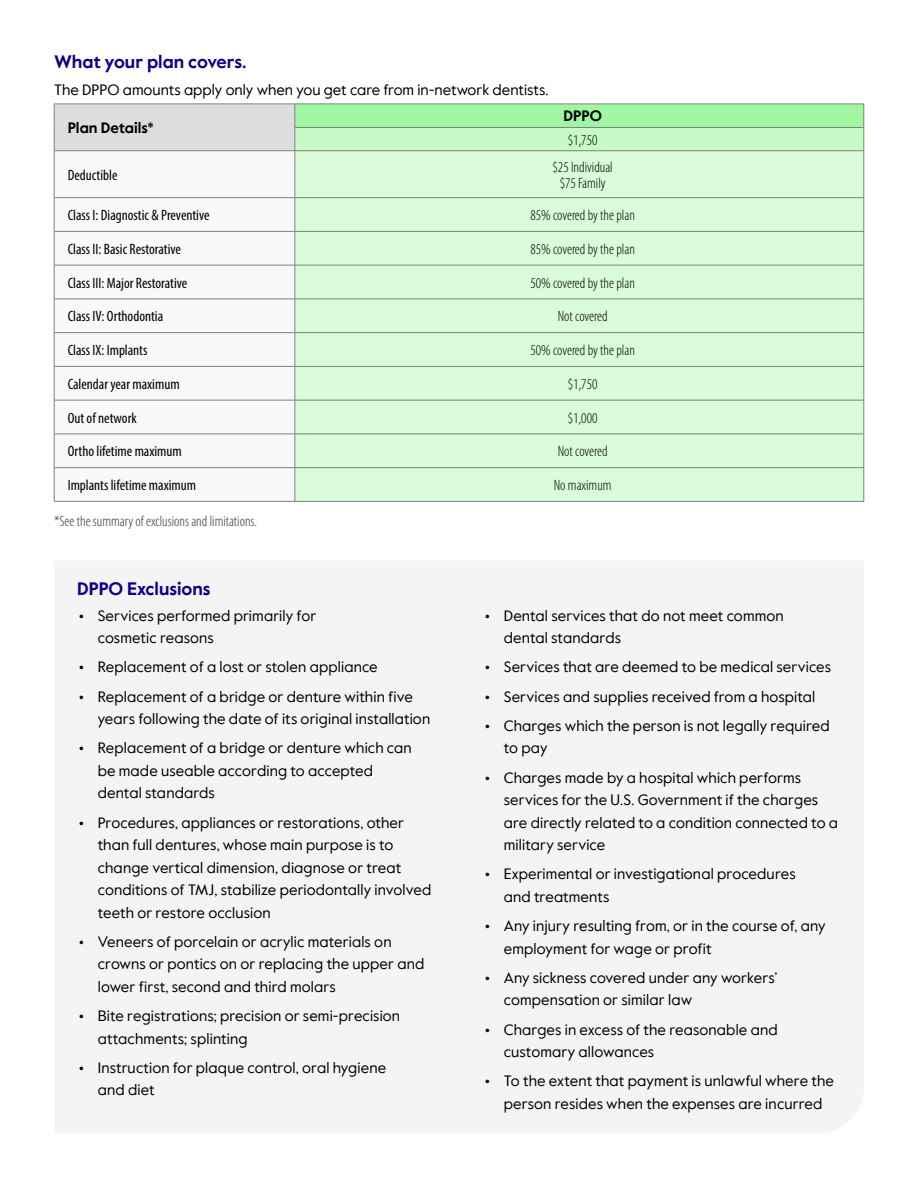
<style>
.page{position:relative;width:918px;height:1188px;background:#fff}
.page>*{position:absolute;margin:0;border:0;box-sizing:border-box;transform-origin:0 0}
.t1{font:700 18px "Value Sans Pro";color:#110081}
.t2{font:15px/22.5px "Value Sans Pro";letter-spacing:.01em;color:#000}
.t3{font:condensed 15px "Myriad Pro";color:#000}
.t4{font:300 condensed 15px/16.5px "Myriad Pro";color:#000;text-align:center}
.t5{font:300 condensed 15px "Myriad Pro";color:#333}
.t6{font:700 15px "Value Sans Pro";color:#000}
.s1{font-weight:700}
</style>
<div class="page">
<div style="left:54px;top:104px;width:241px;height:47px;background:#dcddde"></div>
<div style="left:295px;top:104px;width:569px;height:23px;background:#a1f7a1"></div>
<div style="left:295px;top:127px;width:569px;height:24px;background:#c7fac7"></div>
<svg style="left:55px;top:151px;width:240px;height:350px"></svg>
<div style="left:296px;top:151px;width:568px;height:350px;background:#dafcda"></div>
<hr style="left:54px;top:104px;width:241px;height:1px;background:#808080">
<hr style="left:295px;top:104px;width:569px;height:1px;background:#808080">
<svg style="left:54px;top:104px;width:1px;height:46px"></svg>
<hr style="left:295px;top:127px;width:569px;height:1px;background:#808080">
<svg style="left:295px;top:104px;width:1px;height:46px"></svg>
<svg style="left:864px;top:104px;width:1px;height:47px"></svg>
<hr style="left:54px;top:150px;width:241px;height:1px;background:#808080">
<hr style="left:54px;top:151px;width:1px;height:46px;background:#808080">
<hr style="left:295px;top:150px;width:569px;height:1px;background:#808080">
<hr style="left:295px;top:151px;width:1px;height:46px;background:#808080">
<hr style="left:864px;top:151px;width:1px;height:46px;background:#808080">
<hr style="left:54px;top:197px;width:241px;height:1px;background:#808080">
<hr style="left:54px;top:198px;width:1px;height:33px;background:#808080">
<hr style="left:295px;top:197px;width:569px;height:1px;background:#808080">
<hr style="left:295px;top:198px;width:1px;height:33px;background:#808080">
<hr style="left:864px;top:198px;width:1px;height:33px;background:#808080">
<hr style="left:54px;top:231px;width:241px;height:1px;background:#808080">
<hr style="left:54px;top:232px;width:1px;height:33px;background:#808080">
<hr style="left:295px;top:231px;width:569px;height:1px;background:#808080">
<hr style="left:295px;top:232px;width:1px;height:33px;background:#808080">
<hr style="left:864px;top:232px;width:1px;height:33px;background:#808080">
<hr style="left:54px;top:265px;width:241px;height:1px;background:#808080">
<hr style="left:54px;top:265px;width:1px;height:34px;background:#808080">
<hr style="left:295px;top:265px;width:569px;height:1px;background:#808080">
<hr style="left:295px;top:265px;width:1px;height:34px;background:#808080">
<hr style="left:864px;top:265px;width:1px;height:34px;background:#808080">
<hr style="left:54px;top:299px;width:241px;height:1px;background:#808080">
<hr style="left:54px;top:299px;width:1px;height:33px;background:#808080">
<hr style="left:295px;top:299px;width:569px;height:1px;background:#808080">
<hr style="left:295px;top:299px;width:1px;height:33px;background:#808080">
<hr style="left:864px;top:299px;width:1px;height:33px;background:#808080">
<hr style="left:54px;top:332px;width:241px;height:1px;background:#808080">
<hr style="left:54px;top:333px;width:1px;height:33px;background:#808080">
<hr style="left:295px;top:332px;width:569px;height:1px;background:#808080">
<hr style="left:295px;top:333px;width:1px;height:33px;background:#808080">
<hr style="left:864px;top:333px;width:1px;height:33px;background:#808080">
<hr style="left:54px;top:366px;width:241px;height:1px;background:#808080">
<hr style="left:54px;top:367px;width:1px;height:33px;background:#808080">
<hr style="left:295px;top:366px;width:569px;height:1px;background:#808080">
<hr style="left:54px;top:400px;width:1px;height:34px;background:#808080">
<hr style="left:295px;top:367px;width:1px;height:33px;background:#808080">
<hr style="left:864px;top:367px;width:1px;height:33px;background:#808080">
<hr style="left:295px;top:400px;width:1px;height:34px;background:#808080">
<hr style="left:864px;top:400px;width:1px;height:34px;background:#808080">
<hr style="left:54px;top:400px;width:241px;height:1px;background:#808080">
<hr style="left:295px;top:400px;width:569px;height:1px;background:#808080">
<hr style="left:54px;top:434px;width:241px;height:1px;background:#808080">
<hr style="left:54px;top:434px;width:1px;height:33px;background:#808080">
<hr style="left:295px;top:434px;width:569px;height:1px;background:#808080">
<hr style="left:295px;top:434px;width:1px;height:33px;background:#808080">
<hr style="left:864px;top:434px;width:1px;height:33px;background:#808080">
<hr style="left:54px;top:467px;width:241px;height:1px;background:#808080">
<hr style="left:54px;top:468px;width:1px;height:33px;background:#808080">
<hr style="left:295px;top:467px;width:569px;height:1px;background:#808080">
<hr style="left:295px;top:468px;width:1px;height:33px;background:#808080">
<hr style="left:864px;top:468px;width:1px;height:33px;background:#808080">
<hr style="left:54px;top:501px;width:241px;height:1px;background:#808080">
<hr style="left:295px;top:501px;width:569px;height:1px;background:#808080">
<div style="left:54px;top:561px;width:810px;height:573px;background:#f4f4f4"></div>
<p class="t1" style="left:54px;top:51px;width:194px">What your plan covers.</p>
<p class="t2" style="left:54px;top:79px;width:496px">The DPPO amounts apply only when you get care from in-network dentists.</p>
<p class="t6" style="left:68px;top:119px;width:88px">Plan Details*</p>
<p class="t6" style="left:563px;top:107px;width:40px">DPPO</p>
<p class="t4" style="left:568px;top:132px;width:31px">$1,750</p>
<p class="t3" style="left:68px;top:166px;width:51px">Deductible</p>
<p class="t4" style="left:553px;top:159px;width:62px">$25 Individual $75 Family</p>
<p class="t3" style="left:68px;top:206px;width:143px">Class I: Diagnostic &amp; Preventive</p>
<p class="t4" style="left:530px;top:207px;width:106px">85% covered by the plan</p>
<p class="t3" style="left:68px;top:240px;width:115px">Class II: Basic Restorative</p>
<p class="t4" style="left:530px;top:241px;width:106px">85% covered by the plan</p>
<p class="t3" style="left:68px;top:274px;width:121px">Class III: Major Restorative</p>
<p class="t4" style="left:530px;top:275px;width:106px">50% covered by the plan</p>
<p class="t3" style="left:68px;top:307px;width:97px">Class IV: Orthodontia</p>
<p class="t4" style="left:558px;top:309px;width:51px">Not covered</p>
<p class="t3" style="left:68px;top:341px;width:81px">Class IX: Implants</p>
<p class="t4" style="left:530px;top:342px;width:106px">50% covered by the plan</p>
<p class="t3" style="left:68px;top:375px;width:113px">Calendar year maximum</p>
<p class="t4" style="left:568px;top:376px;width:31px">$1,750</p>
<p class="t3" style="left:68px;top:409px;width:71px">Out of network</p>
<p class="t4" style="left:568px;top:410px;width:31px">$1,000</p>
<p class="t3" style="left:68px;top:442px;width:116px">Ortho lifetime maximum</p>
<p class="t4" style="left:558px;top:444px;width:51px">Not covered</p>
<p class="t3" style="left:68px;top:476px;width:130px">Implants lifetime maximum</p>
<p class="t4" style="left:554px;top:477px;width:59px">No maximum</p>
<p class="t5" style="left:54px;top:514px;width:204px">*See the summary of exclusions and limitations.</p>
<p class="t1" style="left:77px;top:578px;width:135px">DPPO Exclusions</p>
<p class="t2" style="left:98px;top:604px;width:220px;text-indent:-19px"><span class="s1">•</span> Services performed primarily for cosmetic reasons</p>
<p class="t2" style="left:79px;top:656px;width:300px"><span class="s1">•</span> Replacement of a lost or stolen appliance</p>
<p class="t2" style="left:98px;top:685px;width:334px;text-indent:-19px"><span class="s1">•</span> Replacement of a bridge or denture within five years following the date of its original installation</p>
<p class="t2" style="left:98px;top:737px;width:316px;text-indent:-19px"><span class="s1">•</span> Replacement of a bridge or denture which can be made useable according to accepted dental standards</p>
<p class="t2" style="left:98px;top:811px;width:335px;text-indent:-19px"><span class="s1">•</span> Procedures, appliances or restorations, other than full dentures, whose main purpose is to change vertical dimension, diagnose or treat conditions of TMJ, stabilize periodontally involved teeth or restore occlusion</p>
<p class="t2" style="left:98px;top:931px;width:328px;text-indent:-19px"><span class="s1">•</span> Veneers of porcelain or acrylic materials on crowns or pontics on or replacing the upper and lower first, second and third molars</p>
<p class="t2" style="left:98px;top:1005px;width:304px;text-indent:-19px"><span class="s1">•</span> Bite registrations; precision or semi-precision attachments; splinting</p>
<p class="t2" style="left:98px;top:1057px;width:290px;text-indent:-19px"><span class="s1">•</span> Instruction for plaque control, oral hygiene and diet</p>
<p class="t2" style="left:504px;top:604px;width:282px;text-indent:-19px"><span class="s1">•</span> Dental services that do not meet common dental standards</p>
<p class="t2" style="left:485px;top:656px;width:348px"><span class="s1">•</span> Services that are deemed to be medical services</p>
<p class="t2" style="left:485px;top:685px;width:332px"><span class="s1">•</span> Services and supplies received from a hospital</p>
<p class="t2" style="left:504px;top:715px;width:327px;text-indent:-19px"><span class="s1">•</span> Charges which the person is not legally required to pay</p>
<p class="t2" style="left:504px;top:766px;width:336px;text-indent:-19px"><span class="s1">•</span> Charges made by a hospital which performs services for the U.S. Government if the charges are directly related to a condition connected to a military service</p>
<p class="t2" style="left:504px;top:863px;width:293px;text-indent:-19px"><span class="s1">•</span> Experimental or investigational procedures and treatments</p>
<p class="t2" style="left:504px;top:915px;width:323px;text-indent:-19px"><span class="s1">•</span> Any injury resulting from, or in the course of, any employment for wage or profit</p>
<p class="t2" style="left:504px;top:967px;width:275px;text-indent:-19px"><span class="s1">•</span> Any sickness covered under any workers’ compensation or similar law</p>
<p class="t2" style="left:504px;top:1018px;width:275px;text-indent:-19px"><span class="s1">•</span> Charges in excess of the reasonable and customary allowances</p>
<p class="t2" style="left:485px;top:1070px;width:351px;text-align:center"><span class="s1">•</span> To the extent that payment is unlawful where the person resides when the expenses are incurred</p>
</div>
